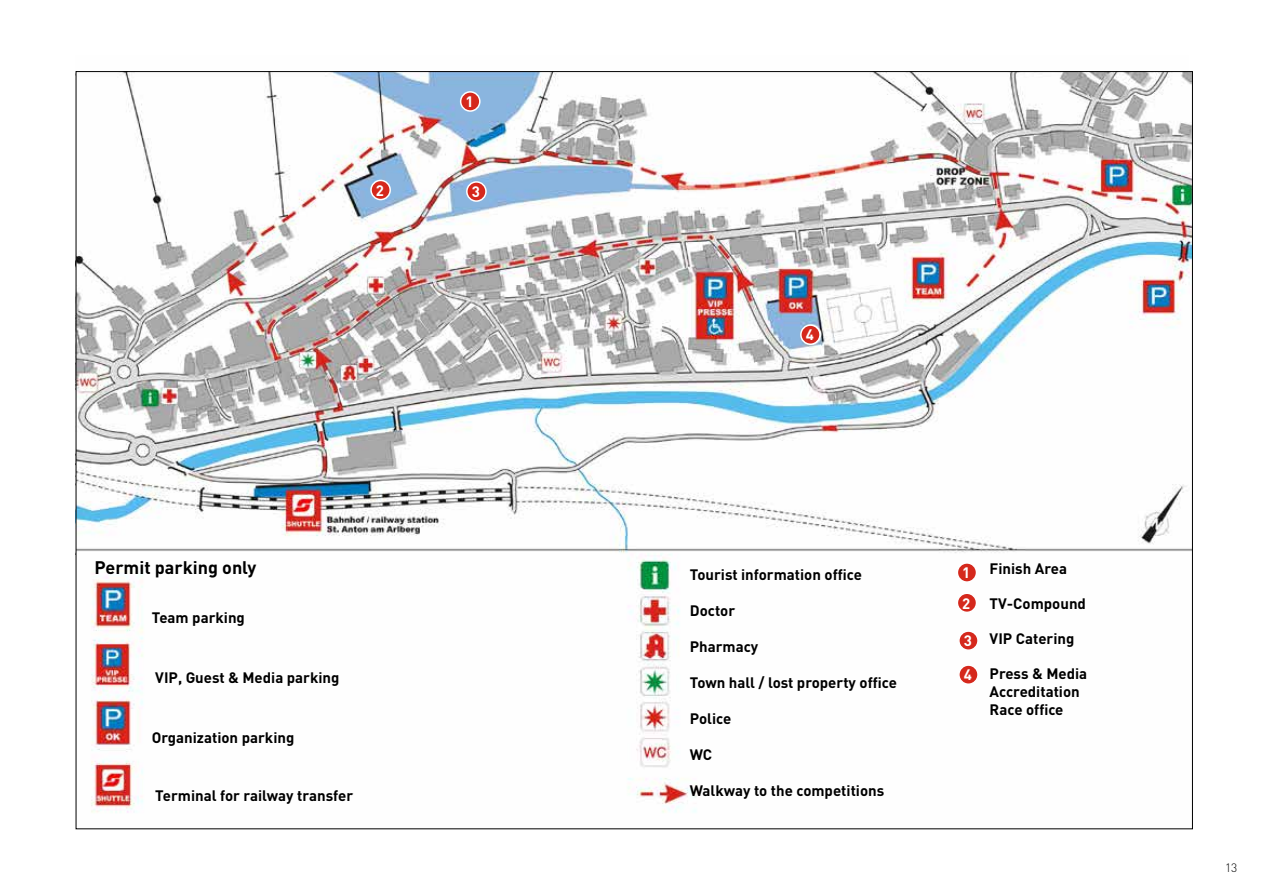
<style>
.page{position:relative;width:1263px;height:893px;background:#fff}
.page>*{position:absolute;margin:0;border:0;box-sizing:border-box;transform-origin:0 0}
.t1{font:700 18px "DINOT";color:#000}
.t2{font:700 15px/18px "DINOT";color:#000}
.t3{font:700 15px/30.3px "DINOT";color:#fff}
.t4{font:300 12px "DINOT";color:#000}
</style>
<div class="page">
<img style="left:78px;top:73px;width:1113px;height:740px">
<div style="left:801px;top:325px;width:19px;height:19px;background:#d5281c;border-radius:50%"></div>
<div style="left:800px;top:324px;width:21px;height:21px;border:2px solid #fff;border-radius:50%"></div>
<div style="left:371px;top:180px;width:19px;height:20px;background:#d5281c;border-radius:50%"></div>
<div style="left:370px;top:180px;width:21px;height:20px;border:2px solid #fff;border-radius:50%"></div>
<div style="left:461px;top:92px;width:19px;height:19px;background:#d5281c;border-radius:50%"></div>
<div style="left:460px;top:91px;width:20px;height:21px;border:2px solid #fff;border-radius:50%"></div>
<div style="left:957px;top:563px;width:19px;height:19px;background:#d5281c;border-radius:50%"></div>
<div style="left:957px;top:562px;width:20px;height:21px;border:2px solid #fff;border-radius:50%"></div>
<div style="left:957px;top:593px;width:19px;height:19px;background:#d5281c;border-radius:50%"></div>
<div style="left:957px;top:592px;width:20px;height:21px;border:2px solid #fff;border-radius:50%"></div>
<div style="left:959px;top:631px;width:19px;height:19px;background:#d5281c;border-radius:50%"></div>
<div style="left:958px;top:630px;width:21px;height:21px;border:2px solid #fff;border-radius:50%"></div>
<div style="left:959px;top:665px;width:19px;height:19px;background:#d5281c;border-radius:50%"></div>
<div style="left:958px;top:664px;width:21px;height:21px;border:2px solid #fff;border-radius:50%"></div>
<div style="left:467px;top:182px;width:19px;height:19px;background:#d5281c;border-radius:50%"></div>
<div style="left:466px;top:181px;width:21px;height:21px;border:2px solid #fff;border-radius:50%"></div>
<p class="t3" style="left:376px;top:175px;width:10px">2</p>
<p class="t3" style="left:466px;top:86px;width:10px">1</p>
<p class="t3" style="left:472px;top:176px;width:10px">3</p>
<p class="t1" style="left:94px;top:556px;width:164px">Permit parking only</p>
<p class="t2" style="left:152px;top:608px;width:95px">Team parking</p>
<p class="t2" style="left:155px;top:668px;width:186px">VIP, Guest &amp; Media parking</p>
<p class="t2" style="left:152px;top:728px;width:144px">Organization parking</p>
<p class="t2" style="left:155px;top:786px;width:199px">Terminal for railway transfer</p>
<p class="t3" style="left:806px;top:319px;width:10px">4</p>
<p class="t2" style="left:690px;top:564px;width:174px">Tourist information office</p>
<p class="t2" style="left:690px;top:600px;width:47px">Doctor</p>
<p class="t2" style="left:690px;top:636px;width:70px">Pharmacy</p>
<p class="t2" style="left:690px;top:672px;width:209px">Town hall / lost property office</p>
<p class="t2" style="left:690px;top:708px;width:43px">Police</p>
<p class="t2" style="left:690px;top:744px;width:24px">WC</p>
<p class="t2" style="left:690px;top:780px;width:196px">Walkway to the competitions</p>
<p class="t3" style="left:962px;top:557px;width:10px">1<br>2</p>
<p class="t3" style="left:964px;top:625px;width:10px">3</p>
<p class="t3" style="left:964px;top:659px;width:10px">4</p>
<p class="t2" style="left:989px;top:559px;width:79px">Finish Area</p>
<p class="t2" style="left:989px;top:594px;width:98px">TV-Compound</p>
<p class="t2" style="left:989px;top:629px;width:86px">VIP Catering</p>
<p class="t2" style="left:989px;top:664px;width:99px">Press &amp; Media<br>Accreditation<br>Race office</p>
<p class="t4" style="left:1225px;top:859px;width:14px">13</p>
</div>
